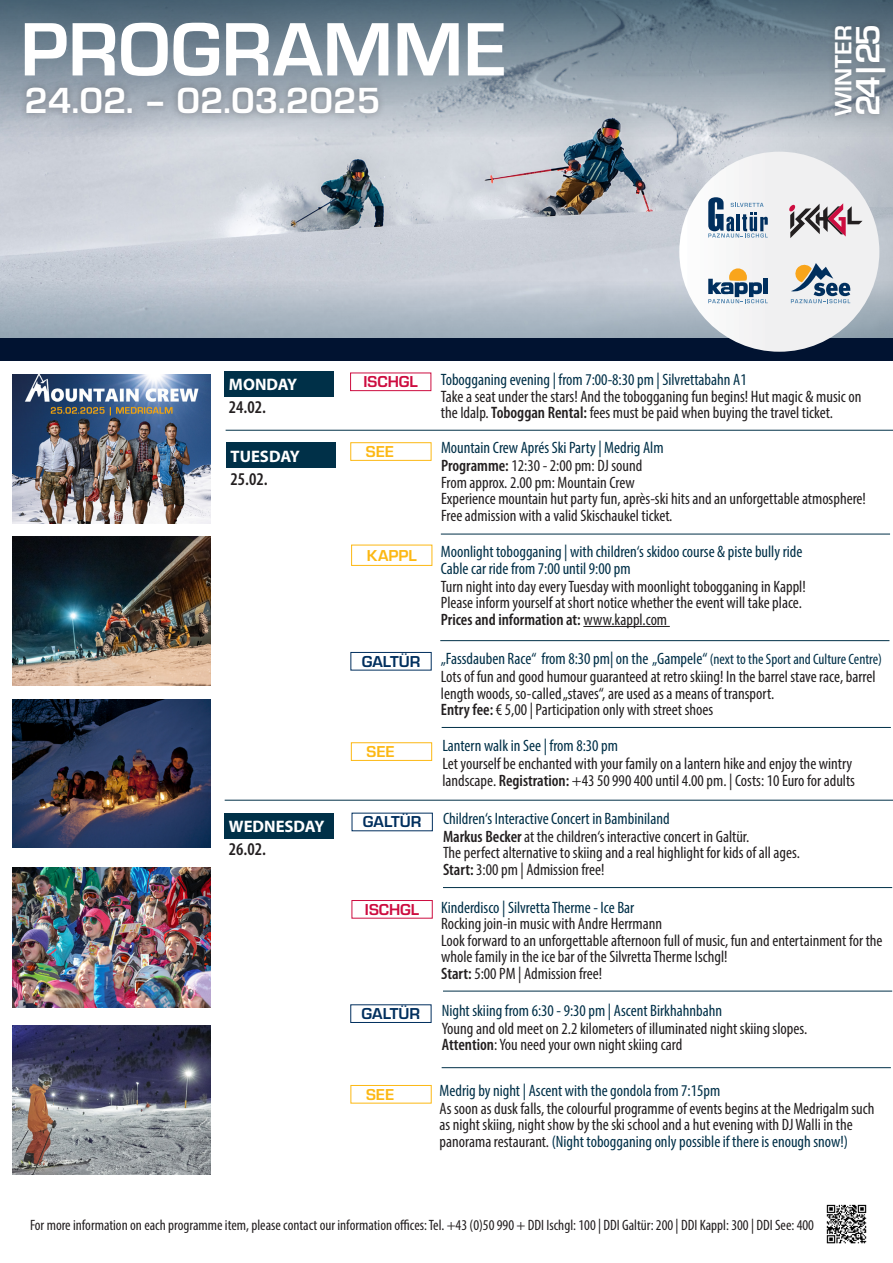
<style>
.page{position:relative;width:893px;height:1263px;background:#fff}
.page>*{position:absolute;margin:0;border:0;box-sizing:border-box;transform-origin:0 0}
.t1{font:700 78.45px "Eurostile";color:#fff}
.t2{font:700 37.8px "Eurostile";color:#fff}
.t3{font:700 34.95px "Eurostile";color:#fff}
.t4{font:700 24.45px "Eurostile";letter-spacing:.005em;color:#fff}
.t5{font:600 condensed 18px "Myriad Pro";color:#231f20}
.t6{font:700 16.65px "Myriad Pro";color:#fff}
.t7{font:condensed 16.5px/16.5px "Myriad Pro";color:#231f20}
.t8{font:condensed 16.5px/18px "Myriad Pro";color:#003048}
.t9{font:600 condensed 16.5px "Myriad Pro";color:#231f20}
.t10{font:700 16.5px "Eurostile";color:#002f5e}
.t11{font:700 16.5px "Eurostile";color:#fcb814}
.t12{font:700 16.5px "Eurostile";color:#cd0d40}
.t13{font:condensed 15px "Myriad Pro";color:#231f20}
.s1{font-weight:600}
.s2{font-weight:600;color:#231f20}
.s3{color:#231f20}
.s4{color:#003048}
.s5{font-weight:400}
.s6{font-size:15px}
</style>
<div class="page">
<img style="left:826px;top:1204px;width:41px;height:40px">
<div style="left:351px;top:545px;width:81px;height:21px;border:1px solid #fcb814"></div>
<hr style="left:583px;top:626px;width:87px;height:1px;background:#231f20">
<div style="left:226px;top:442px;width:110px;height:26px;background:#003048"></div>
<div style="left:351px;top:742px;width:81px;height:19px;border:1px solid #fcb814"></div>
<hr style="left:442px;top:727px;width:449px;height:1px;background:#003048">
<hr style="left:226px;top:430px;width:667px;height:1px;background:#003048">
<div style="left:350px;top:652px;width:82px;height:18px;border:1px solid #002f5e"></div>
<div style="left:350px;top:373px;width:81px;height:18px;border:1px solid #cd0d40"></div>
<div style="left:350px;top:1004px;width:81px;height:19px;border:1px solid #002f5e"></div>
<div style="left:225px;top:813px;width:109px;height:26px;background:#003048"></div>
<hr style="left:225px;top:800px;width:668px;height:1px;background:#003048">
<hr style="left:440px;top:640px;width:449px;height:1px;background:#003048">
<div style="left:225px;top:371px;width:109px;height:26px;background:#003048"></div>
<hr style="left:443px;top:887px;width:449px;height:1px;background:#003048">
<hr style="left:443px;top:991px;width:449px;height:1px;background:#003048">
<div style="left:352px;top:900px;width:81px;height:18px;border:1px solid #cd0d40"></div>
<img style="left:0;top:149px;width:892px;height:130px">
<svg style="left:0;top:279px;width:893px;height:59px;background:#afbac6"></svg>
<svg style="left:0;top:0;width:893px;height:149px;background:#8a99a5"></svg>
<div style="left:828px;top:18px;width:64px;height:105px;background:#231f20;opacity:.26"></div>
<div style="left:0;top:338px;width:893px;height:23px;background:#011331"></div>
<div style="left:679px;top:152px;width:200px;height:200px;background:#f0f0f1;border-radius:100px"></div>
<svg style="left:708px;top:268px;width:60px;height:35px"></svg>
<svg style="left:789px;top:203px;width:73px;height:35px"></svg>
<svg style="left:708px;top:197px;width:60px;height:41px"></svg>
<hr style="left:737px;top:214px;width:3px;height:17px;background:#002f5e">
<svg style="left:791px;top:263px;width:59px;height:40px"></svg>
<div style="left:19px;top:80px;width:367px;height:41px;background:#231f20;opacity:.36"></div>
<img style="left:12px;top:537px;width:198px;height:148px">
<img style="left:12px;top:374px;width:198px;height:149px">
<img style="left:12px;top:699px;width:198px;height:149px">
<img style="left:12px;top:1026px;width:198px;height:148px">
<img style="left:13px;top:867px;width:198px;height:141px">
<div style="left:350px;top:442px;width:81px;height:19px;border:1px solid #fcb814"></div>
<hr style="left:441px;top:534px;width:449px;height:1px;background:#003048">
<div style="left:350px;top:1085px;width:82px;height:18px;border:1px solid #fcb814"></div>
<hr style="left:442px;top:1067px;width:449px;height:1px;background:#003048">
<p class="t1" style="left:20px;top:6px;width:488px">PROGRAMME</p>
<p class="t2" style="left:24px;top:80px;width:358px">24.02. – 02.03.2025</p>
<p class="t4" style="left:830px;top:116px;width:93px;rotate:-90deg">WINTER</p>
<p class="t3" style="left:848px;top:116px;width:94px;rotate:-90deg">24|25</p>
<p class="t6" style="left:229px;top:374px;width:70px">MONDAY</p>
<p class="t5" style="left:229px;top:397px;width:39px">24.02.</p>
<p class="t6" style="left:231px;top:445px;width:71px">TUESDAY</p>
<p class="t5" style="left:230px;top:469px;width:39px">25.02.</p>
<p class="t6" style="left:229px;top:815px;width:97px">WEDNESDAY</p>
<p class="t5" style="left:229px;top:839px;width:39px">26.02.</p>
<p class="t12" style="left:364px;top:373px;width:56px">ISCHGL</p>
<p class="t8" style="left:441px;top:370px;width:307px">Tobogganing evening | from 7:00-8:30 pm | Silvrettabahn A1</p>
<p class="t7" style="left:441px;top:388px;width:422px">Take a seat under the stars! And the tobogganing fun begins! Hut magic &amp; music on the Idalp. <span class="s1">Toboggan Rental:</span> fees must be paid when buying the travel ticket.</p>
<p class="t11" style="left:366px;top:442px;width:30px">SEE</p>
<p class="t8" style="left:441px;top:439px;width:224px">Mountain Crew Aprés Ski Party | Medrig Alm<br><span class="s2">Programme:</span> <span class="s3">12:30 - 2:00 pm: DJ sound</span></p>
<p class="t7" style="left:441px;top:474px;width:426px">From approx. 2.00 pm: Mountain Crew<br>Experience mountain hut party fun, après-ski hits and an unforgettable atmosphere!<br>Free admission with a valid Skischaukel ticket.</p>
<p class="t11" style="left:367px;top:546px;width:51px">KAPPL</p>
<p class="t8" style="left:441px;top:543px;width:363px">Moonlight tobogganing | with children‘s skidoo course &amp; piste bully ride</p>
<p class="t7" style="left:441px;top:559px;width:366px;line-height:18px"><span class="s4">Cable car ride from 7:00 until 9:00 pm<br></span>Turn night into day every Tuesday with moonlight tobogganing in Kappl!</p>
<p class="t7" style="left:441px;top:594px;width:363px">Please inform yourself at short notice whether the event will take place.</p>
<p class="t9" style="left:441px;top:610px;width:228px">Prices and information at: <span class="s5">www.kappl.com</span></p>
<p class="t10" style="left:362px;top:652px;width:60px">GALTÜR</p>
<p class="t8" style="left:441px;top:649px;width:442px">„Fassdauben Race“ from 8:30 pm| on the „Gampele“ <span class="s6">(next to the Sport and Culture Centre)</span></p>
<p class="t7" style="left:441px;top:668px;width:436px">Lots of fun and good humour guaranteed at retro skiing! In the barrel stave race, barrel length woods, so-called „staves“, are used as a means of transport.<br><span class="s1">Entry fee:</span> € 5,00 | Participation only with street shoes</p>
<p class="t7" style="left:442px;top:736px;width:411px;line-height:18px"><span class="s4">Lantern walk in See | from 8:30 pm<br></span>Let yourself be enchanted with your family on a lantern hike and enjoy the wintry</p>
<p class="t7" style="left:442px;top:772px;width:414px">landscape. <span class="s1">Registration:</span> +43 50 990 400 until 4.00 pm. | Costs: 10 Euro for adults</p>
<p class="t11" style="left:367px;top:742px;width:30px">SEE</p>
<p class="t10" style="left:363px;top:813px;width:60px">GALTÜR</p>
<p class="t8" style="left:443px;top:809px;width:228px">Children‘s Interactive Concert in Bambiniland</p>
<p class="t7" style="left:443px;top:828px;width:308px"><span class="s1">Markus Becker</span> at the children‘s interactive concert in Galtür.</p>
<p class="t7" style="left:443px;top:844px;width:358px">The perfect alternative to skiing and a real highlight for kids of all ages.<br><span class="s1">Start:</span> 3:00 pm | Admission free!</p>
<p class="t12" style="left:365px;top:900px;width:56px">ISCHGL</p>
<p class="t7" style="left:441px;top:898px;width:443px"><span class="s4">Kinderdisco | Silvretta Therme - Ice Bar<br></span>Rocking join-in music with Andre Herrmann<br>Look forward to an unforgettable afternoon full of music, fun and entertainment for the whole family in the ice bar of the Silvretta Therme Ischgl!</p>
<p class="t7" style="left:441px;top:964px;width:163px"><span class="s1">Start:</span> 5:00 PM | Admission free!</p>
<p class="t10" style="left:362px;top:1004px;width:60px">GALTÜR</p>
<p class="t8" style="left:442px;top:1001px;width:282px">Night skiing from 6:30 - 9:30 pm | Ascent Birkhahnbahn</p>
<p class="t7" style="left:442px;top:1020px;width:367px">Young and old meet on 2.2 kilometers of illuminated night skiing slopes.</p>
<p class="t7" style="left:442px;top:1036px;width:242px"><span class="s1">Attention</span>: You need your own night skiing card</p>
<p class="t11" style="left:366px;top:1085px;width:30px">SEE</p>
<p class="t7" style="left:440px;top:1081px;width:436px;line-height:18px"><span class="s4">Medrig by night | Ascent with the gondola from 7:15pm<br></span>As soon as dusk falls, the colourful programme of events begins at the Medrigalm such</p>
<p class="t7" style="left:440px;top:1116px;width:415px">as night skiing, night show by the ski school and a hut evening with DJ Walli in the panorama restaurant. <span class="s4">(Night tobogganing only possible if there is enough snow!)</span></p>
<p class="t13" style="left:30px;top:1216px;width:785px">For more information on each programme item, please contact our information offices: Tel. +43 (0)50 990 + DDI Ischgl: 100 | DDI Galtür: 200 | DDI Kappl: 300 | DDI See: 400</p>
</div>
